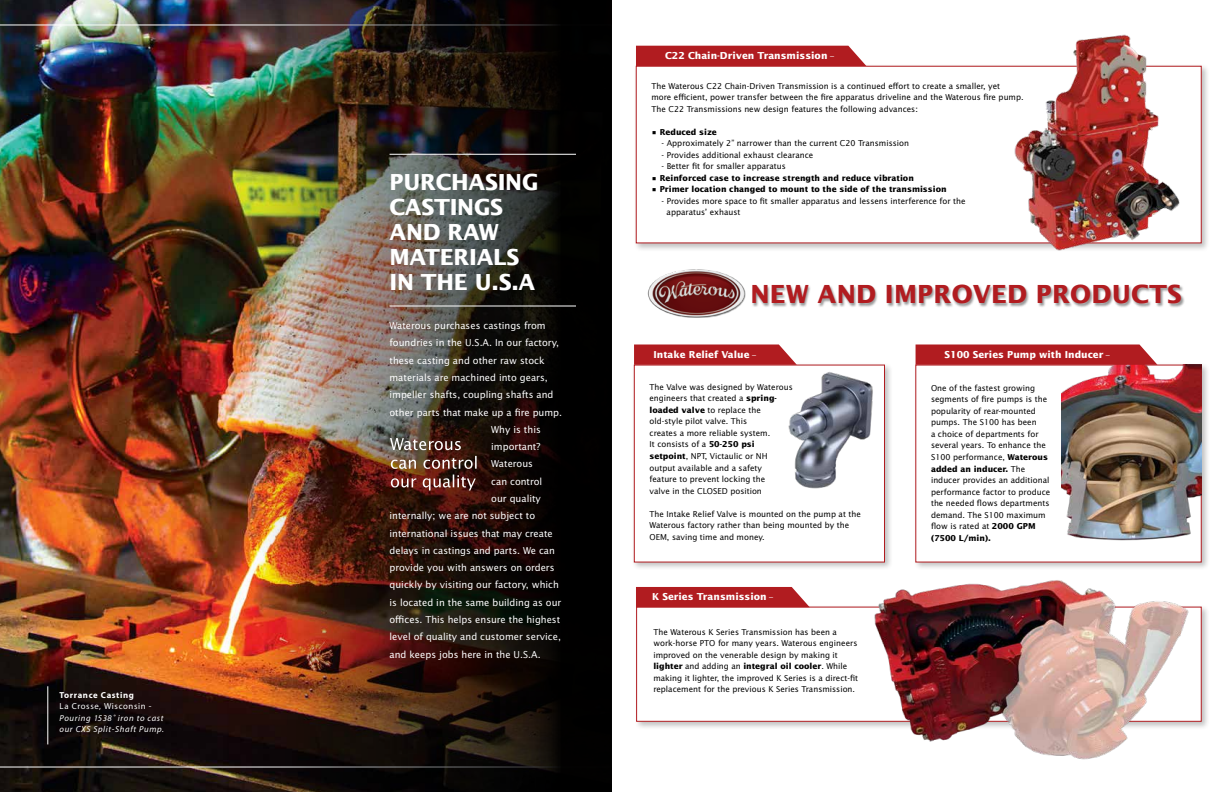
<style>
.page{position:relative;width:1224px;height:792px;background:#fff}
.page>*{position:absolute;margin:0;border:0;box-sizing:border-box;transform-origin:0 0}
.t1{font:700 25px "Lucida Sans";letter-spacing:.01em;color:#b11c20}
.t2{font:700 22.1px/25px "Lucida Sans";letter-spacing:-.01em;color:#fff}
.t3{font:9.6px "Lucida Sans";color:#fff}
.t4{font:700 9.6px "Lucida Sans";color:#fff}
.t5{font:italic 8.7px/11.3px "Myriad Pro";letter-spacing:.07em;color:#fff}
.t6{font:8.7px "Myriad Pro";letter-spacing:.07em;color:#fff}
.t7{font:700 8.7px "Myriad Pro";letter-spacing:.07em;color:#fff}
.t8{font:8.2px/11.5px "Lucida Sans";color:#000}
.t9{font:700 8.2px "Lucida Sans";color:#000}
.s1{font-weight:400;font-size:8.2px}
.s2{font-weight:700}
</style>
<div class="page">
<img style="left:0;top:0;width:209px;height:792px">
<img style="left:0;top:24px;width:209px;height:744px">
<img style="left:209px;top:0;width:403px;height:792px">
<div style="left:752px;top:285px;width:433px;height:23px;background:#000;opacity:.41"></div>
<img style="left:647px;top:269px;width:99px;height:49px">
<div style="left:632px;top:362px;width:261px;height:209px;background:#000;opacity:.25"></div>
<div style="left:634px;top:365px;width:251px;height:197px;background:#fff;border:1px solid #b11c20"></div>
<div style="left:913px;top:362px;width:297px;height:209px;background:#000;opacity:.25"></div>
<div style="left:916px;top:365px;width:286px;height:197px;background:#fff"></div>
<img style="left:788px;top:372px;width:85px;height:117px">
<div style="left:634px;top:605px;width:576px;height:125px;background:#000;opacity:.25"></div>
<div style="left:636px;top:607px;width:566px;height:115px;background:#fff;border:1px solid #b11c20"></div>
<hr style="left:48px;top:686px;width:1px;height:58px;background:#fff">
<img style="left:860px;top:568px;width:332px;height:192px">
<img style="left:1062px;top:365px;width:140px;height:180px">
<svg style="left:634px;top:344px;width:163px;height:21px;background:#b72e32"></svg>
<svg style="left:916px;top:344px;width:241px;height:21px;background:#b52a2d"></svg>
<div style="left:636px;top:587px;width:174px;height:20px;background:#b11c20"></div>
<div style="left:634px;top:64px;width:576px;height:188px;background:#000;opacity:.25"></div>
<div style="left:636px;top:66px;width:566px;height:177px;background:#fff;border:1px solid #b11c20"></div>
<div style="left:636px;top:46px;width:230px;height:20px;background:#b11c20"></div>
<img style="left:1004px;top:34px;width:188px;height:218px">
<svg style="left:391px;top:475px;width:85px;height:16px"></svg>
<svg style="left:391px;top:456px;width:86px;height:13px"></svg>
<svg style="left:390px;top:438px;width:71px;height:12px"></svg>
<hr style="left:390px;top:306px;width:186px;height:1px;background:#fff">
<hr style="left:390px;top:154px;width:186px;height:1px;background:#fff">
<p class="t7" style="left:60px;top:690px;width:76px">Torrance Casting</p>
<p class="t6" style="left:60px;top:701px;width:93px">La Crosse, Wisconsin -</p>
<p class="t5" style="left:60px;top:712px;width:106px">Pouring 1538˚ iron to cast our CXS Split-Shaft Pump.</p>
<h2 class="t2" style="left:390px;top:169px;width:150px">PURCHASING<br>CASTINGS<br>AND RAW<br>MATERIALS<br>IN THE U.S.A</h2>
<p class="t3" style="left:390px;top:320px;width:158px">Waterous purchases castings from</p>
<p class="t3" style="left:390px;top:337px;width:171px">foundries in the U.S.A. In our factory,</p>
<p class="t3" style="left:390px;top:354px;width:157px">these casting and other raw stock</p>
<p class="t3" style="left:390px;top:372px;width:160px">materials are machined into gears,</p>
<p class="t3" style="left:390px;top:389px;width:165px">impeller shafts, coupling shafts and</p>
<p class="t3" style="left:390px;top:406px;width:174px">other parts that make up a fire pump.</p>
<p class="t3" style="left:491px;top:423px;width:51px">Why is this</p>
<p class="t3" style="left:491px;top:441px;width:51px">important?</p>
<p class="t3" style="left:491px;top:458px;width:43px">Waterous</p>
<p class="t3" style="left:491px;top:475px;width:53px">can control</p>
<p class="t3" style="left:491px;top:493px;width:51px">our quality</p>
<p class="t3" style="left:390px;top:510px;width:147px">internally; we are not subject to</p>
<p class="t3" style="left:390px;top:527px;width:165px">international issues that may create</p>
<p class="t3" style="left:390px;top:544px;width:167px">delays in castings and parts. We can</p>
<p class="t3" style="left:390px;top:562px;width:167px">provide you with answers on orders</p>
<p class="t3" style="left:390px;top:579px;width:171px">quickly by visiting our factory, which</p>
<p class="t3" style="left:390px;top:596px;width:173px">is located in the same building as our</p>
<p class="t3" style="left:390px;top:614px;width:172px">offices. This helps ensure the highest</p>
<p class="t3" style="left:390px;top:631px;width:173px">level of quality and customer service,</p>
<p class="t3" style="left:390px;top:648px;width:153px">and keeps jobs here in the U.S.A.</p>
<p class="t4" style="left:665px;top:50px;width:171px">C22 Chain-Driven Transmission <span class="s1">–</span></p>
<p class="t8" style="left:651px;top:80px;width:374px">The Waterous C22 Chain-Driven Transmission is a continued effort to create a smaller, yet<br>more efficient, power transfer between the fire apparatus driveline and the Waterous fire pump.<br>The C22 Transmissions new design features the following advances:</p>
<p class="t9" style="left:651px;top:127px;width:67px">• Reduced size</p>
<p class="t8" style="left:662px;top:137px;width:249px">- Approximately 2” narrower than the current C20 Transmission</p>
<p class="t8" style="left:662px;top:149px;width:153px">- Provides additional exhaust clearance</p>
<p class="t8" style="left:662px;top:160px;width:126px">- Better fit for smaller apparatus</p>
<p class="t9" style="left:651px;top:173px;width:264px">• Reinforced case to increase strength and reduce vibration</p>
<p class="t9" style="left:651px;top:184px;width:297px">• Primer location changed to mount to the side of the transmission</p>
<p class="t8" style="left:667px;top:195px;width:301px;text-indent:-5px">- Provides more space to fit smaller apparatus and lessens interference for the apparatus’ exhaust</p>
<h1 class="t1" style="left:750px;top:279px;width:433px">NEW AND IMPROVED PRODUCTS</h1>
<p class="t4" style="left:653px;top:349px;width:104px">Intake Relief Value <span class="s1">–</span></p>
<p class="t8" style="left:650px;top:381px;width:145px">The Valve was designed by Waterous engineers that created a <span class="s2">spring&shy;loaded valve</span> to replace the old-style pilot valve. This<br>creates a more reliable system.<br>It consists of a <span class="s2">50-250 psi setpoint</span>, NPT, Victaulic or NH output available and a safety<br>feature to prevent locking the<br>valve in the CLOSED position</p>
<p class="t8" style="left:650px;top:508px;width:213px">The Intake Relief Valve is mounted on the pump at the<br>Waterous factory rather than being mounted by the<br>OEM, saving time and money.</p>
<p class="t4" style="left:652px;top:591px;width:123px">K Series Transmission <span class="s1">–</span></p>
<p class="t8" style="left:653px;top:626px;width:206px">The Waterous K Series Transmission has been a work-horse PTO for many years. Waterous engineers improved on the venerable design by making it <span class="s2">lighter</span> and adding an <span class="s2">integral oil cooler</span>. While making it lighter, the improved K Series is a direct-fit replacement for the previous K Series Transmission.</p>
<p class="t4" style="left:945px;top:349px;width:167px">S100 Series Pump with Inducer <span class="s1">–</span></p>
<p class="t8" style="left:931px;top:382px;width:121px">One of the fastest growing segments of fire pumps is the popularity of rear-mounted pumps. The S100 has been<br>a choice of departments for several years. To enhance the<br>S100 performance, <span class="s2">Waterous added an inducer.</span> The inducer provides an additional performance factor to produce the needed flows departments demand. The S100 maximum flow is rated at <span class="s2">2000 GPM (7500 L/min).</span></p>
</div>
